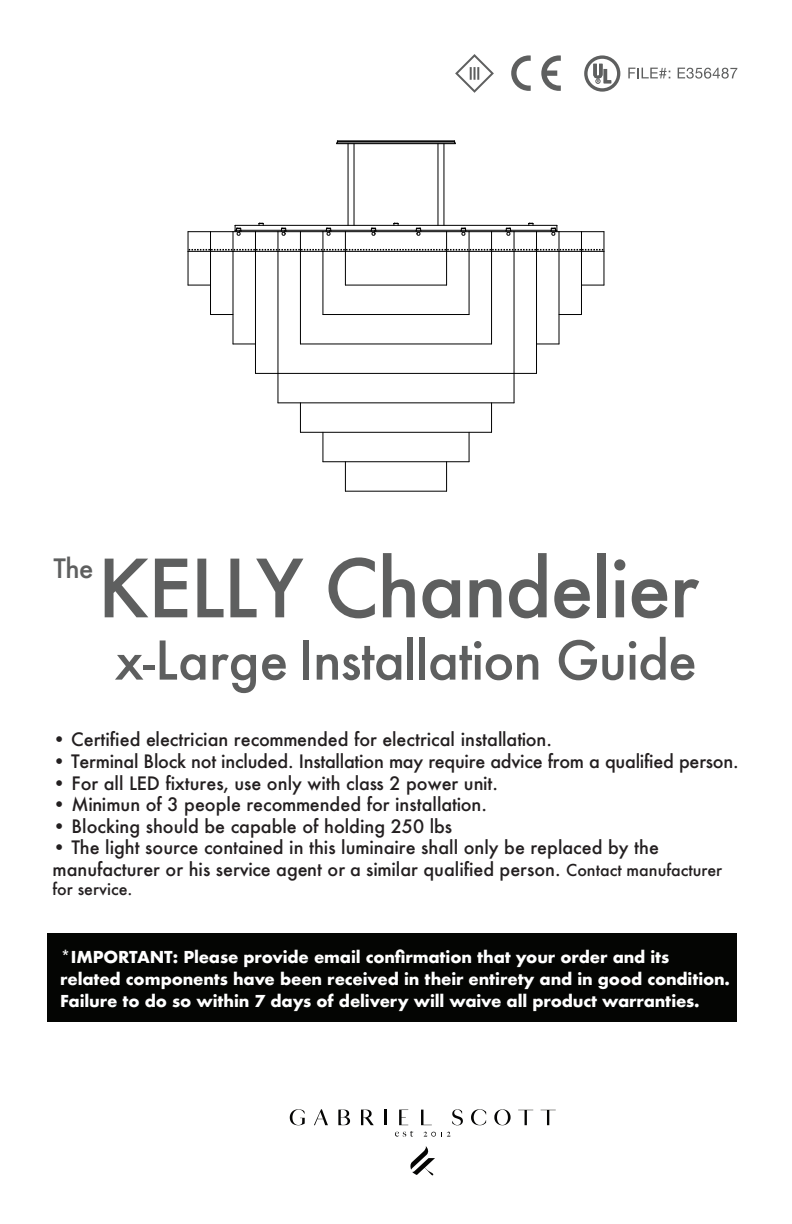
<style>
.page{position:relative;width:792px;height:1224px;background:#fff}
.page>*{position:absolute;margin:0;border:0;box-sizing:border-box;transform-origin:0 0}
.t1{font:500 77.8px "Futura";letter-spacing:-.02em;color:#5e5f5f}
.t2{font:500 52px "Futura";letter-spacing:-.02em;color:#5e5f5f}
.t3{font:500 26px "Futura";color:#5e5f5f}
.t4{font:500 18px/21.6px "Futura";color:#231f20}
.t5{font:700 16px/22px "Futura";letter-spacing:-.01em;color:#fff}
.t6{font:500 16px "Futura";color:#231f20}
.s1{font-size:16px}
</style>
<div class="page">
<svg style="left:188px;top:223px;width:417px;height:29px"></svg>
<hr style="left:278px;top:251px;width:1px;height:122px;background:#000">
<hr style="left:278px;top:373px;width:236px;height:1px;background:#000">
<hr style="left:514px;top:251px;width:1px;height:122px;background:#000">
<hr style="left:345px;top:251px;width:1px;height:34px;background:#000">
<hr style="left:345px;top:285px;width:102px;height:1px;background:#000">
<hr style="left:446px;top:251px;width:1px;height:34px;background:#000">
<hr style="left:323px;top:251px;width:1px;height:64px;background:#000">
<hr style="left:323px;top:314px;width:146px;height:1px;background:#000">
<hr style="left:469px;top:251px;width:1px;height:64px;background:#000">
<hr style="left:300px;top:251px;width:1px;height:93px;background:#000">
<hr style="left:300px;top:344px;width:192px;height:1px;background:#000">
<hr style="left:491px;top:251px;width:1px;height:93px;background:#000">
<hr style="left:188px;top:251px;width:1px;height:34px;background:#000">
<svg style="left:188px;top:285px;width:22px;height:1px"></svg>
<svg style="left:345px;top:462px;width:1px;height:29px"></svg>
<hr style="left:345px;top:491px;width:102px;height:1px;background:#000">
<svg style="left:446px;top:462px;width:1px;height:29px"></svg>
<svg style="left:582px;top:285px;width:22px;height:1px"></svg>
<hr style="left:604px;top:251px;width:1px;height:34px;background:#000">
<hr style="left:581px;top:251px;width:1px;height:64px;background:#000">
<hr style="left:210px;top:251px;width:1px;height:64px;background:#000">
<svg style="left:211px;top:314px;width:22px;height:1px"></svg>
<hr style="left:323px;top:432px;width:1px;height:30px;background:#000">
<hr style="left:323px;top:461px;width:146px;height:1px;background:#000">
<hr style="left:469px;top:432px;width:1px;height:30px;background:#000">
<svg style="left:560px;top:314px;width:21px;height:1px"></svg>
<hr style="left:233px;top:251px;width:1px;height:93px;background:#000">
<hr style="left:559px;top:251px;width:1px;height:93px;background:#000">
<svg style="left:537px;top:344px;width:22px;height:1px"></svg>
<svg style="left:491px;top:404px;width:1px;height:28px"></svg>
<hr style="left:300px;top:432px;width:192px;height:1px;background:#000">
<svg style="left:300px;top:404px;width:1px;height:28px"></svg>
<svg style="left:233px;top:344px;width:22px;height:1px"></svg>
<hr style="left:278px;top:403px;width:236px;height:1px;background:#000">
<hr style="left:514px;top:373px;width:1px;height:30px;background:#000">
<svg style="left:515px;top:373px;width:22px;height:1px"></svg>
<hr style="left:536px;top:251px;width:1px;height:122px;background:#000">
<hr style="left:255px;top:251px;width:1px;height:122px;background:#000">
<svg style="left:255px;top:373px;width:23px;height:1px"></svg>
<hr style="left:278px;top:373px;width:1px;height:30px;background:#000">
<hr style="left:337px;top:143px;width:118px;height:1px;background:#000">
<hr style="left:337px;top:141px;width:118px;height:1px;background:#000">
<hr style="left:354px;top:144px;width:1px;height:81px;background:#000">
<hr style="left:348px;top:144px;width:1px;height:81px;background:#000">
<hr style="left:444px;top:144px;width:1px;height:81px;background:#000">
<hr style="left:438px;top:144px;width:1px;height:81px;background:#000">
<svg style="left:399px;top:1110px;width:9px;height:15px"></svg>
<svg style="left:421px;top:1110px;width:11px;height:15px"></svg>
<svg style="left:541px;top:1110px;width:15px;height:15px"></svg>
<svg style="left:290px;top:1109px;width:15px;height:16px"></svg>
<svg style="left:314px;top:1109px;width:14px;height:16px"></svg>
<svg style="left:384px;top:1110px;width:2px;height:15px"></svg>
<svg style="left:361px;top:1110px;width:13px;height:15px"></svg>
<svg style="left:338px;top:1110px;width:12px;height:15px"></svg>
<svg style="left:410px;top:1146px;width:25px;height:29px"></svg>
<svg style="left:423px;top:1132px;width:28px;height:5px"></svg>
<svg style="left:395px;top:1131px;width:18px;height:6px"></svg>
<svg style="left:494px;top:1109px;width:17px;height:16px"></svg>
<svg style="left:471px;top:1109px;width:15px;height:16px"></svg>
<svg style="left:452px;top:1109px;width:11px;height:16px"></svg>
<svg style="left:518px;top:1110px;width:15px;height:15px"></svg>
<svg style="left:628px;top:68px;width:42px;height:10px"></svg>
<svg style="left:678px;top:68px;width:59px;height:11px"></svg>
<svg style="left:511px;top:55px;width:20px;height:36px"></svg>
<svg style="left:541px;top:55px;width:20px;height:36px"></svg>
<svg style="left:455px;top:54px;width:39px;height:39px"></svg>
<svg style="left:584px;top:55px;width:36px;height:37px"></svg>
<div style="left:47px;top:934px;width:690px;height:88px;background:#040503"></div>
<p class="t3" style="left:53px;top:551px;width:42px">The</p>
<p class="t1" style="left:98px;top:535px;width:603px">KELLY Chandelier</p>
<p class="t2" style="left:115px;top:625px;width:584px">x-Large Installation Guide</p>
<p class="t4" style="left:52px;top:729px;width:501px">• Certified electrician recommended for electrical installation.</p>
<p class="t4" style="left:52px;top:750px;width:688px">• Terminal Block not included. Installation may require advice from a qualified person.</p>
<p class="t4" style="left:52px;top:772px;width:447px">• For all LED fixtures, use only with class 2 power unit.</p>
<p class="t4" style="left:52px;top:793px;width:436px">• Minimun of 3 people recommended for installation.</p>
<p class="t4" style="left:52px;top:815px;width:401px">• Blocking should be capable of holding 250 lbs</p>
<p class="t4" style="left:52px;top:837px;width:671px">• The light source contained in this luminaire shall only be replaced by the manufacturer or his service agent or a similar qualified person. <span class="s1">Contact manufacturer</span></p>
<p class="t6" style="left:52px;top:878px;width:82px">for service.</p>
<p class="t5" style="left:60px;top:946px;width:671px">*IMPORTANT: Please provide email confirmation that your order and its related components have been received in their entirety and in good condition.<br>Failure to do so within 7 days of delivery will waive all product warranties.</p>
</div>
